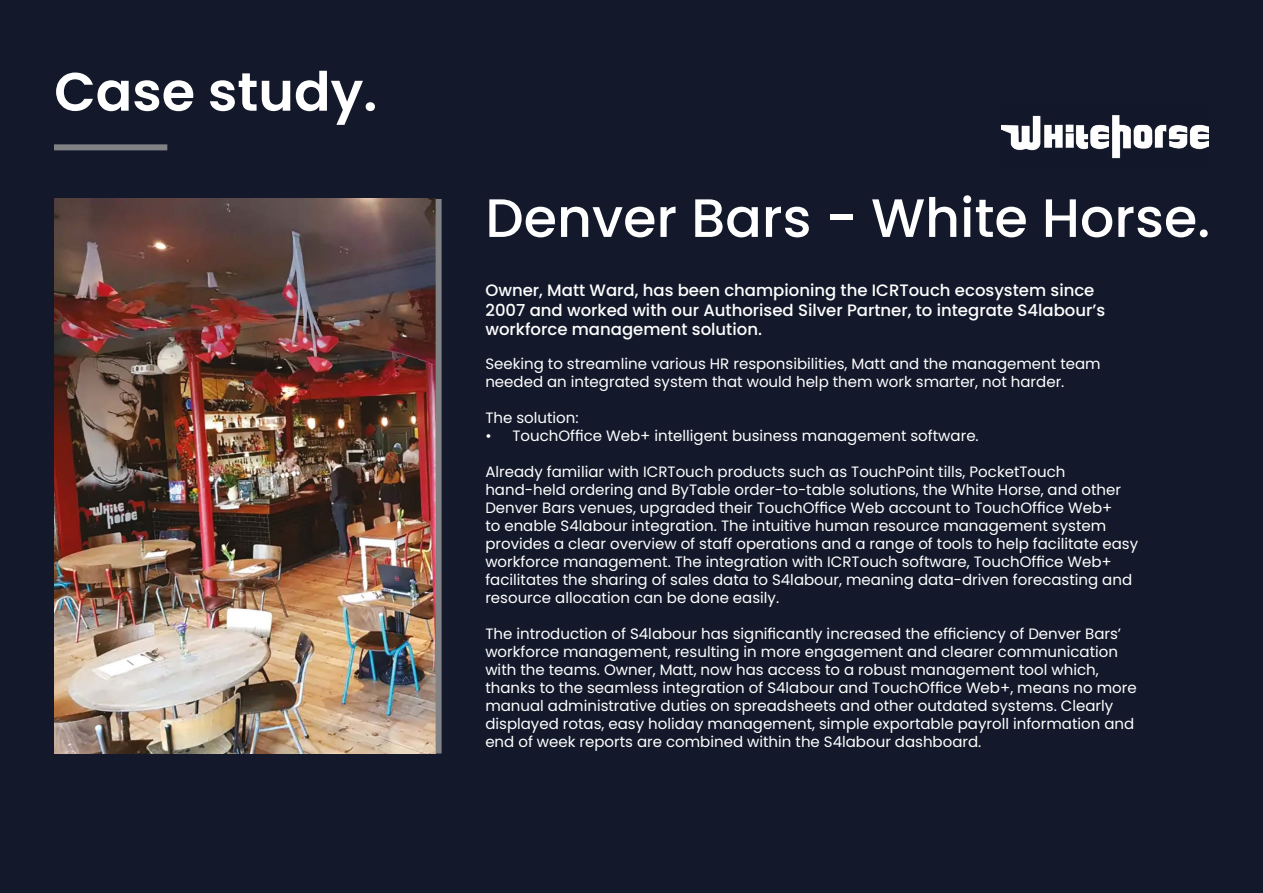
<style>
.page{position:relative;width:1263px;height:893px;background:#13192b}
.page>*{position:absolute;margin:0;border:0;box-sizing:border-box;transform-origin:0 0}
.t1{font:500 54px "Poppins";color:#fff}
.t2{font:600 54px "Poppins";color:#fff}
.t3{font:500 16.5px/19.8px "Poppins";color:#fff}
.t4{font:15px/18px "Poppins";color:#fff}
</style>
<div class="page">
<div style="left:54px;top:144px;width:113px;height:6px;background:#808285"></div>
<img style="left:1001px;top:115px;width:208px;height:44px">
<img style="left:54px;top:199px;width:382px;height:554px">
<div style="left:436px;top:199px;width:6px;height:554px;background:#808285"></div>
<h1 class="t2" style="left:54px;top:60px;width:325px">Case study.</h1>
<h1 class="t1" style="left:485px;top:187px;width:726px">Denver Bars - White Horse.</h1>
<p class="t3" style="left:485px;top:280px;width:621px">Owner, Matt Ward, has been championing the ICRTouch ecosystem since<br>2007 and worked with our Authorised Silver Partner, to integrate S4labour’s workforce management solution.</p>
<p class="t4" style="left:485px;top:355px;width:617px">Seeking to streamline various HR responsibilities, Matt and the management team needed an integrated system that would help them work smarter, not harder.</p>
<p class="t4" style="left:485px;top:409px;width:95px">The solution:</p>
<p class="t4" style="left:485px;top:427px;width:495px">• TouchOffice Web+ intelligent business management software.</p>
<p class="t4" style="left:485px;top:463px;width:654px">Already familiar with ICRTouch products such as TouchPoint tills, PocketTouch hand-held ordering and ByTable order-to-table solutions, the White Horse, and other Denver Bars venues, upgraded their TouchOffice Web account to TouchOffice Web+<br>to enable S4labour integration. The intuitive human resource management system provides a clear overview of staff operations and a range of tools to help facilitate easy workforce management. The integration with ICRTouch software, TouchOffice Web+ facilitates the sharing of sales data to S4labour, meaning data-driven forecasting and resource allocation can be done easily.</p>
<p class="t4" style="left:485px;top:625px;width:653px">The introduction of S4labour has significantly increased the efficiency of Denver Bars’ workforce management, resulting in more engagement and clearer communication with the teams. Owner, Matt, now has access to a robust management tool which, thanks to the seamless integration of S4labour and TouchOffice Web+, means no more manual administrative duties on spreadsheets and other outdated systems. Clearly displayed rotas, easy holiday management, simple exportable payroll information and end of week reports are combined within the S4labour dashboard.</p>
</div>
